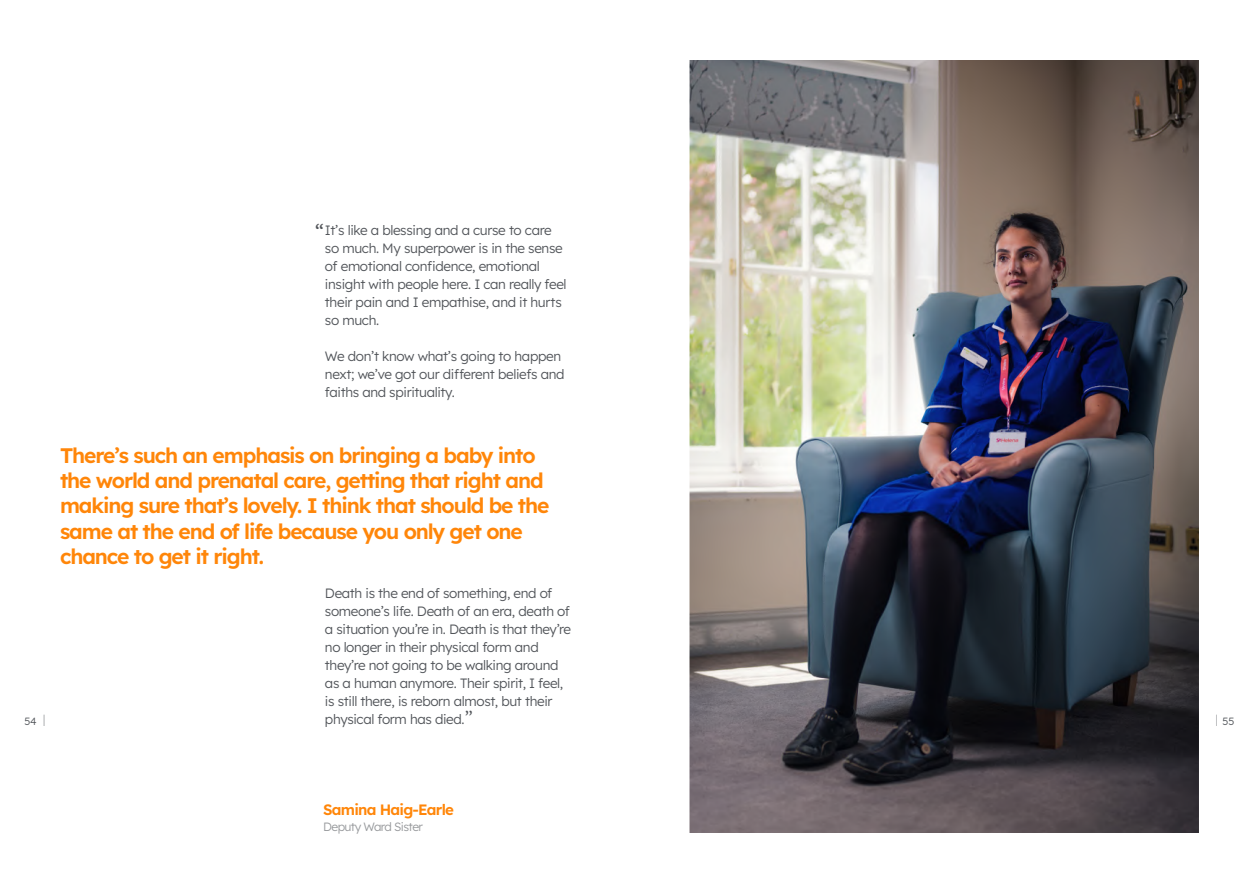
<style>
.page{position:relative;width:1259px;height:893px;background:#fff}
.page>*{position:absolute;margin:0;border:0;box-sizing:border-box;transform-origin:0 0}
.t1{font:300 21.75px "Lexend";color:#52555a}
.t2{font:21px/25.3px "Lexend";letter-spacing:-.05em;color:#ff8609}
.t3{font:15px "Lexend";letter-spacing:-.05em;color:#ff8609}
.t4{font:300 13.5px/18px "Lexend";letter-spacing:-.025em;color:#52555a}
.t5{font:300 12px "Lexend";letter-spacing:-.05em;color:#97999c}
.t6{font:300 10.5px "Lexend";color:#52555a}
.s1{font-weight:200;font-size:21.75px}
.s2{font-family:"Aktiv Grotesk";font-weight:100;font-size:15.75px}
</style>
<div class="page">
<img style="left:690px;top:61px;width:508px;height:771px">
<h1 class="t1" style="left:315px;top:217px;width:11px">“</h1>
<p class="t4" style="left:325px;top:220px;width:243px">It’s like a blessing and a curse to care so much. My superpower is in the sense of emotional confidence, emotional insight with people here. I can really feel their pain and I empathise, and it hurts so much.</p>
<p class="t4" style="left:325px;top:346px;width:241px">We don’t know what’s going to happen next; we’ve got our different beliefs and faiths and spirituality.</p>
<h2 class="t2" style="left:60px;top:441px;width:491px">There’s such an emphasis on bringing a baby into the world and prenatal care, getting that right and making sure that’s lovely. I think that should be the same at the end of life because you only get one chance to get it right.</h2>
<p class="t4" style="left:325px;top:583px;width:248px">Death is the end of something, end of someone’s life. Death of an era, death of a situation you’re in. Death is that they’re no longer in their physical form and they’re not going to be walking around as a human anymore. Their spirit, I feel, is still there, is reborn almost, but their physical form has died.<span class="s1">”</span></p>
<p class="t6" style="left:25px;top:713px;width:22px">54 <span class="s2">I</span></p>
<p class="t6" style="left:1216px;top:713px;width:20px"><span class="s2">I</span> 55</p>
<p class="t3" style="left:323px;top:799px;width:132px">Samina Haig-Earle</p>
<p class="t5" style="left:323px;top:818px;width:101px">Deputy Ward Sister</p>
</div>
